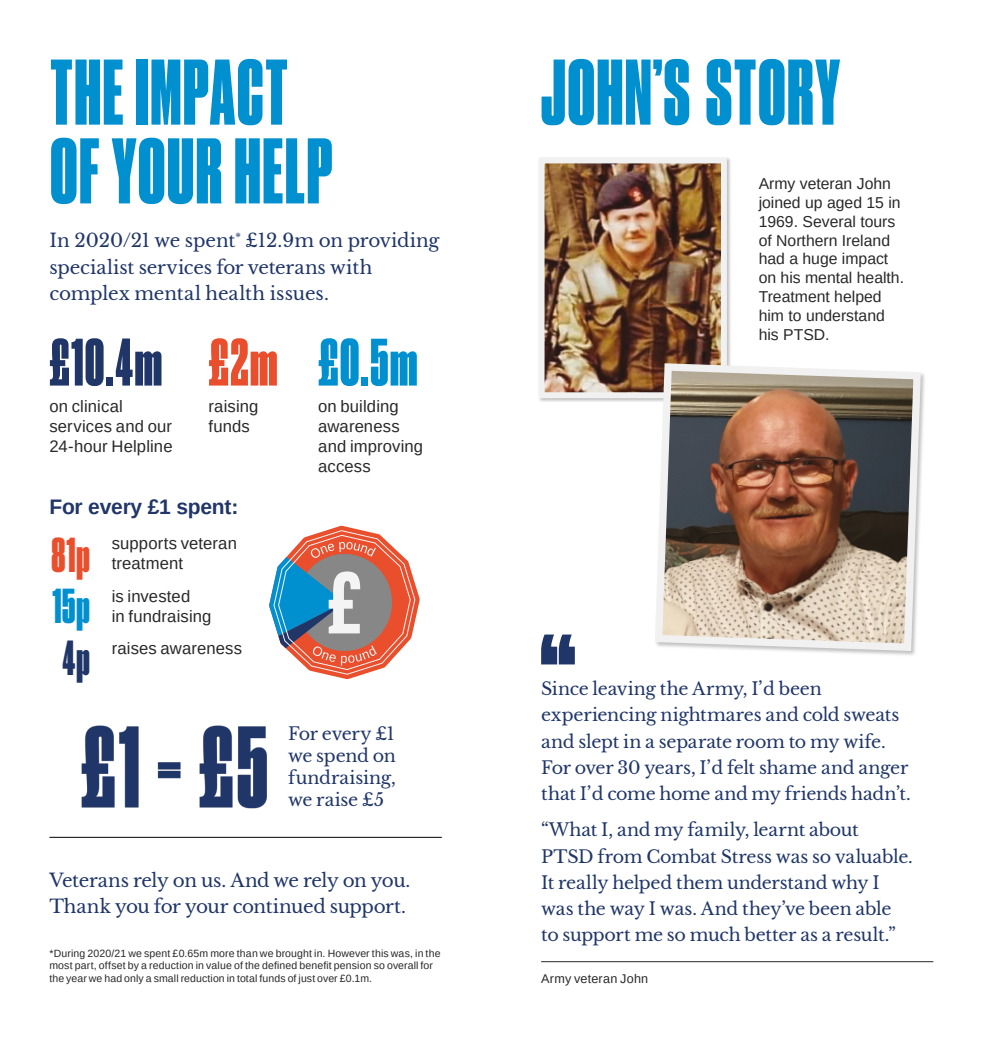
<style>
.page{position:relative;width:983px;height:1042px;background:#fff}
.page>*{position:absolute;margin:0;border:0;box-sizing:border-box;transform-origin:0 0}
.t1{font:87.5px/78.8px "Druk Condensed Super";letter-spacing:.025em;color:#008fcf}
.t2{font:63px "Druk Condensed Super";letter-spacing:.025em;color:#203669}
.t3{font:46.2px "Druk Condensed Super";color:#e94f2d}
.t4{font:46.2px "Druk Condensed Super";color:#008fcf}
.t5{font:46.2px "Druk Condensed Super";color:#203669}
.t6{font:700 21px "Arimo";letter-spacing:-.01em;color:#203669}
.t7{font:18.38px/26.2px "Libre Baskerville";letter-spacing:-.015em;color:#203669}
.t8{font:17.5px/26.2px "Libre Baskerville";letter-spacing:-.015em;color:#203669}
.t9{font:16.62px/19.9px "Arimo";letter-spacing:.01em;color:#282827}
.t10{font:15.75px/18.9px "Arimo";color:#282827}
.t11{font:12.6px "Arimo";letter-spacing:.015em;color:#282827}
.t12{font:10.5px/12.6px "Arimo";letter-spacing:.015em;color:#282827}
.s1{color:#e94f2d}
.s2{color:#008fcf}
</style>
<div class="page">
<svg style="left:269px;top:526px;width:150px;height:153px"></svg>
<hr style="left:49px;top:837px;width:392px;height:1px;background:#000">
<img style="left:81px;top:725px;width:186px;height:84px">
<div style="left:537px;top:157px;width:194px;height:246px;background:#000;opacity:.25"></div>
<img style="left:545px;top:165px;width:174px;height:226px">
<div style="left:538px;top:158px;width:188px;height:240px;border:6px solid #f1f1f1"></div>
<img style="left:651px;top:359px;width:273px;height:296px">
<svg style="left:541px;top:634px;width:33px;height:30px"></svg>
<hr style="left:541px;top:961px;width:392px;height:1px;background:#282827">
<h1 class="t1" style="left:50px;top:51px;width:284px">THE IMPACT<br>OF YOUR HELP</h1>
<p class="t7" style="left:49px;top:228px;width:391px">In 2020/21 we spent<sup>*</sup> £12.9m on providing specialist services for veterans with complex mental health issues.</p>
<h2 class="t2" style="left:49px;top:324px;width:369px">£10.4m <span class="s1">£2m</span> <span class="s2">£0.5m</span></h2>
<p class="t9" style="left:49px;top:396px;width:125px">on clinical services and our<br>24-hour Helpline</p>
<p class="t9" style="left:208px;top:396px;width:51px">raising funds</p>
<p class="t9" style="left:318px;top:396px;width:106px">on building awareness and improving access</p>
<p class="t6" style="left:49px;top:492px;width:190px">For every £1 spent:</p>
<h3 class="t3" style="left:52px;top:526px;width:40px">81p</h3>
<h3 class="t4" style="left:52px;top:578px;width:39px">15p</h3>
<h3 class="t5" style="left:63px;top:630px;width:29px">4p</h3>
<p class="t9" style="left:112px;top:534px;width:127px">supports veteran treatment</p>
<p class="t9" style="left:112px;top:587px;width:101px">is invested<br>in fundraising</p>
<p class="t9" style="left:112px;top:639px;width:132px">raises awareness</p>
<p class="t8" style="left:288px;top:723px;width:109px;line-height:21.9px;text-align:justify">For every £1 we spend on fundraising, we raise £5</p>
<p class="t7" style="left:49px;top:867px;width:362px">Veterans rely on us. And we rely on you.<br>Thank you for your continued support.</p>
<p class="t12" style="left:49px;top:947px;width:392px">*During 2020/21 we spent £0.65m more than we brought in. However this was, in the most part, offset by a reduction in value of the defined benefit pension so overall for the year we had only a small reduction in total funds of just over £0.1m.</p>
<h1 class="t1" style="left:540px;top:51px;width:300px">JOHN’S STORY</h1>
<p class="t10" style="left:758px;top:174px;width:147px">Army veteran John joined up aged 15 in<br>1969. Several tours of Northern Ireland had a huge impact on his mental health.<br>Treatment helped him to understand his PTSD.</p>
<p class="t8" style="left:541px;top:676px;width:371px">Since leaving the Army, I’d been experiencing nightmares and cold sweats and slept in a separate room to my wife.<br>For over 30 years, I’d felt shame and anger that I’d come home and my friends hadn’t.</p>
<p class="t8" style="left:541px;top:817px;width:373px">“What I, and my family, learnt about PTSD from Combat Stress was so valuable.<br>It really helped them understand why I was the way I was. And they’ve been able to support me so much better as a result.”</p>
<p class="t11" style="left:541px;top:971px;width:109px">Army veteran John</p>
</div>
